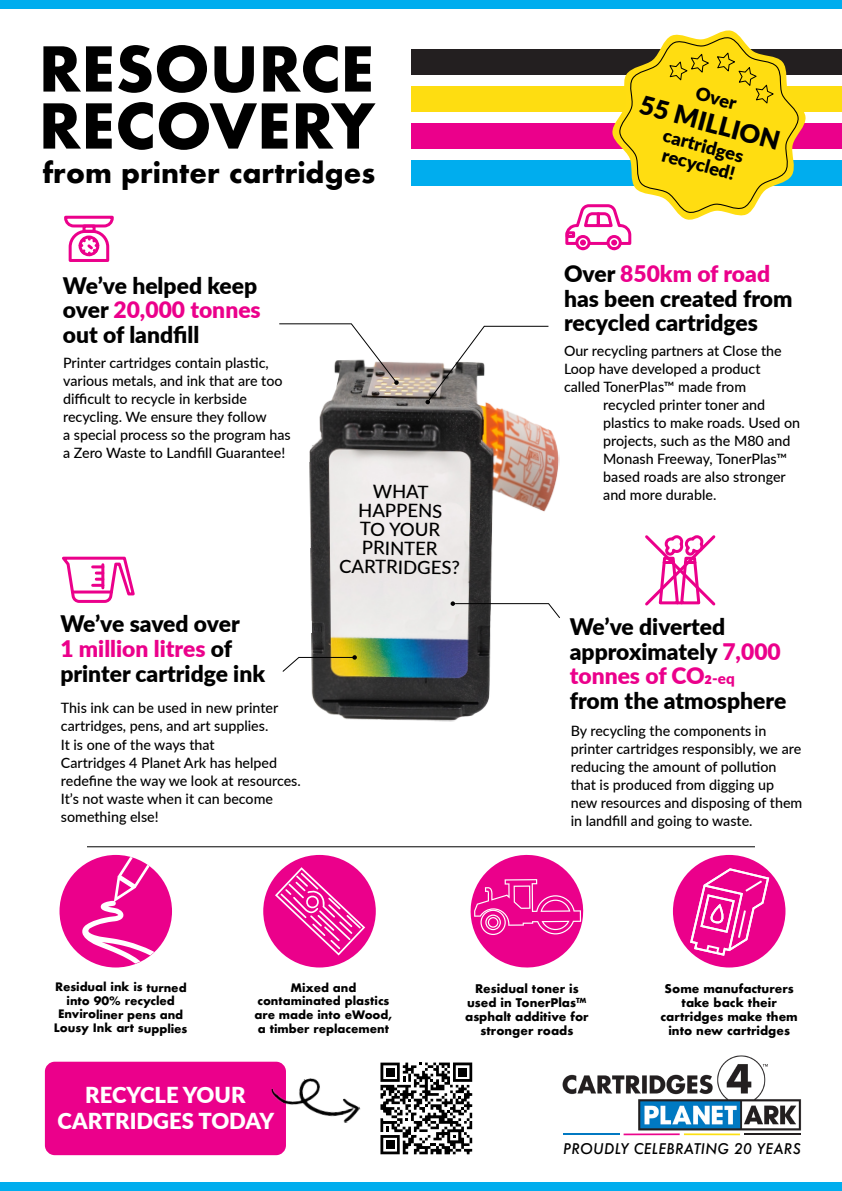
<style>
.page{position:relative;width:842px;height:1191px;background:#fff}
.page>*{position:absolute;margin:0;border:0;box-sizing:border-box;transform-origin:0 0}
.t1{font:700 60px/57px "Futura";color:#000}
.t2{font:700 27.1px "Futura";color:#000}
.t3{font:900 25.7px "Lato";color:#000}
.t4{font:900 22.8px/24.7px "Lato";color:#000}
.t5{font:900 22px/26px "Lato";color:#fff;text-align:center}
.t6{font:500 18.5px/18.8px "Lato";color:#000;text-align:center}
.t7{font:900 18.3px/19.3px "Lato";color:#000}
.t8{font:500 14.3px/18.1px "Lato";color:#000}
.t9{font:italic 500 14.3px "Futura";letter-spacing:.025em;color:#000}
.t10{font:700 11.7px/14px "Futura";color:#000;text-align:center}
.t11{font:700 11.4px/13.7px "Futura";letter-spacing:-.005em;color:#000;text-align:center}
.s1{color:#eb008b}
.s2{font-size:15.2px;color:#eb008b}
</style>
<div class="page">
<img style="left:562px;top:1055px;width:240px;height:80px">
<hr style="left:563px;top:1133px;width:56px;height:2px;background:#0179c2">
<hr style="left:744px;top:1133px;width:56px;height:2px;background:#231f20">
<hr style="left:684px;top:1133px;width:56px;height:2px;background:#fcdf11">
<hr style="left:624px;top:1133px;width:56px;height:2px;background:#eb058c">
<svg style="left:380px;top:1062px;width:92px;height:92px"></svg>
<div style="left:45px;top:1061px;width:241px;height:94px;background:#eb008b;border-radius:10px"></div>
<img style="left:271px;top:1078px;width:90px;height:45px">
<img style="left:309px;top:362px;width:251px;height:360px">
<div style="left:412px;top:50px;width:430px;height:25px;background:#231f20"></div>
<div style="left:0;top:1182px;width:842px;height:9px;background:#00adee"></div>
<div style="left:0;top:1px;width:842px;height:8px;background:#00adee"></div>
<div style="left:412px;top:86px;width:430px;height:26px;background:#fedd11"></div>
<div style="left:412px;top:123px;width:430px;height:26px;background:#eb008b"></div>
<div style="left:412px;top:160px;width:430px;height:25px;background:#00adee"></div>
<svg style="left:279px;top:323px;width:120px;height:62px"></svg>
<svg style="left:282px;top:655px;width:75px;height:17px"></svg>
<svg style="left:425px;top:326px;width:124px;height:78px"></svg>
<svg style="left:451px;top:601px;width:109px;height:17px"></svg>
<svg style="left:64px;top:215px;width:50px;height:47px"></svg>
<div style="left:575px;top:235px;width:16px;height:15px;border:3px solid #eb008b;border-radius:50%"></div>
<div style="left:606px;top:235px;width:16px;height:15px;border:3px solid #eb008b;border-radius:50%"></div>
<svg style="left:564px;top:30px;width:242px;height:216px"></svg>
<div style="left:566px;top:231px;width:9px;height:7px;border:3px solid #eb008b"></div>
<svg style="left:62px;top:556px;width:73px;height:47px"></svg>
<svg style="left:645px;top:535px;width:71px;height:71px"></svg>
<hr style="left:87px;top:846px;width:668px;height:1px;background:#000">
<svg style="left:61px;top:855px;width:111px;height:112px"></svg>
<div style="left:263px;top:855px;width:113px;height:112px;background:#eb008b;border-radius:50%"></div>
<svg style="left:275px;top:867px;width:90px;height:88px"></svg>
<svg style="left:470px;top:854px;width:114px;height:114px"></svg>
<div style="left:673px;top:855px;width:112px;height:112px;background:#eb008b;border-radius:50%"></div>
<svg style="left:689px;top:866px;width:81px;height:91px"></svg>
<h1 class="t1" style="left:39px;top:40px;width:338px">RESOURCE<br>RECOVERY</h1>
<h2 class="t2" style="left:43px;top:153px;width:334px">from printer cartridges</h2>
<p class="t7" style="left:699px;top:83px;width:43px;rotate:15deg">Over</p>
<p class="t7" style="left:666px;top:125px;width:84px;rotate:15deg">cartridges recycled!</p>
<h3 class="t3" style="left:645px;top:85px;width:146px;rotate:15deg">55 MILLION</h3>
<h3 class="t4" style="left:564px;top:260px;width:230px">Over <span class="s1">850km of road </span>has been created from recycled cartridges</h3>
<h3 class="t4" style="left:63px;top:272px;width:199px">We’ve helped keep over <span class="s1">20,000 tonnes </span>out of landfill</h3>
<p class="t8" style="left:63px;top:353px;width:229px">Printer cartridges contain plastic, various metals, and ink that are too difficult to recycle in kerbside recycling. We ensure they follow<br>a special process so the program has a Zero Waste to Landfill Guarantee!</p>
<p class="t8" style="left:564px;top:341px;width:219px">Our recycling partners at Close the<br>Loop have developed a product called TonerPlas™ made from</p>
<p class="t8" style="left:603px;top:395px;width:198px">recycled printer toner and plastics to make roads. Used on projects, such as the M80 and<br>Monash Freeway, TonerPlas™ based roads are also stronger and more durable.</p>
<p class="t6" style="left:341px;top:480px;width:122px;rotate:1deg">WHAT<br>HAPPENS<br>TO YOUR<br>PRINTER<br>CARTRIDGES?</p>
<h3 class="t4" style="left:60px;top:611px;width:206px">We’ve saved over<br><span class="s1">1 million litres</span> of printer cartridge ink</h3>
<p class="t8" style="left:61px;top:698px;width:241px">This ink can be used in new printer cartridges, pens, and art supplies.<br>It is one of the ways that<br>Cartridges 4 Planet Ark has helped redefine the way we look at resources.<br>It’s not waste when it can become something else!</p>
<h3 class="t4" style="left:570px;top:613px;width:218px">We’ve diverted approximately <span class="s1">7,000 tonnes of CO2</span><span class="s2">-eq </span>from the atmosphere</h3>
<p class="t8" style="left:571px;top:720px;width:233px">By recycling the components in printer cartridges responsibly, we are reducing the amount of pollution that is produced from digging up new resources and disposing of them in landfill and going to waste.</p>
<p class="t11" style="left:54px;top:980px;width:135px">Residual ink is turned into 90% recycled<br>Enviroliner pens and<br>Lousy Ink art supplies</p>
<p class="t11" style="left:254px;top:980px;width:140px">Mixed and contaminated plastics are made into eWood, a timber replacement</p>
<p class="t10" style="left:465px;top:981px;width:125px">Residual toner is used in TonerPlas<sup>TM </sup>asphalt additive for stronger roads</p>
<p class="t10" style="left:660px;top:981px;width:139px">Some manufacturers take back their cartridges make them into new cartridges</p>
<h3 class="t5" style="left:58px;top:1080px;width:218px">RECYCLE YOUR<br>CARTRIDGES TODAY</h3>
<p class="t9" style="left:563px;top:1138px;width:239px">PROUDLY CELEBRATING 20 YEARS</p>
</div>
